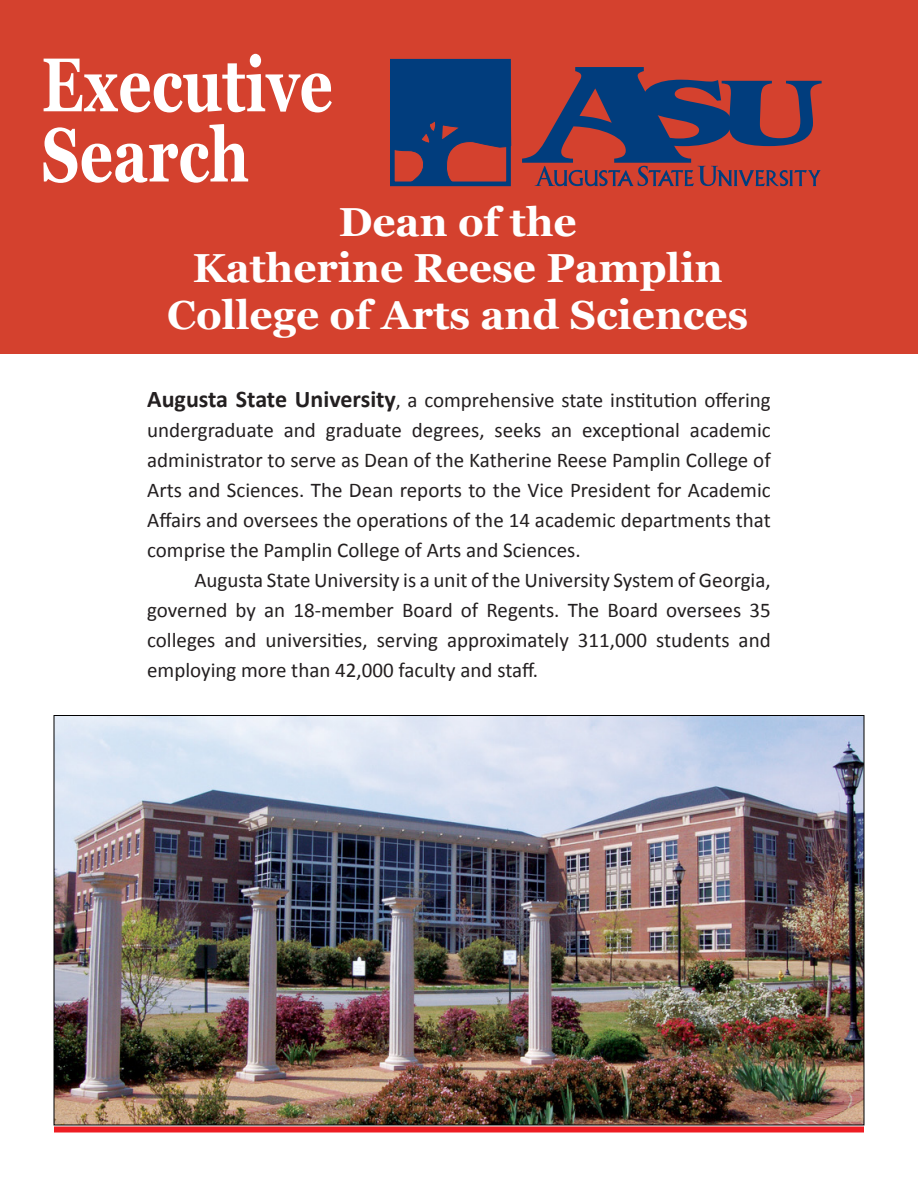
<style>
.page{position:relative;width:918px;height:1188px;background:#fff}
.page>*{position:absolute;margin:0;border:0;box-sizing:border-box;transform-origin:0 0}
.t1{font:700 76.05px "Georgia";color:#fff;scale:.77 1}
.t2{font:700 40.5px "Georgia";color:#fff}
.t3{font:21px/30px "Calibri";color:#231f20;text-align:justify}
.s1{font-weight:700;font-size:24px}
.s2{font-size:19.95px}
</style>
<div class="page">
<div style="left:0;top:0;width:918px;height:353px;background:#d4412e"></div>
<svg style="left:396px;top:65px;width:109px;height:115px"></svg>
<div style="left:390px;top:59px;width:121px;height:127px;border:5px solid #013d7d"></div>
<svg style="left:522px;top:67px;width:300px;height:119px"></svg>
<div style="left:54px;top:1126px;width:810px;height:6px;background:#ee1d23"></div>
<img style="left:56px;top:717px;width:806px;height:406px">
<p class="t1" style="left:42px;top:42px;width:380px">Executive</p>
<p class="t1" style="left:42px;top:112px;width:271px">Search</p>
<p class="t2" style="left:339px;top:199px;width:240px">Dean of the</p>
<p class="t2" style="left:193px;top:245px;width:532px">Katherine Reese Pamplin</p>
<p class="t2" style="left:167px;top:292px;width:583px">College of Arts and Sciences</p>
<p class="t3" style="left:147px;top:384px;width:625px"><span class="s1">Augusta State University</span><span class="s2">,</span> a comprehensive state institution offering undergraduate and graduate degrees, seeks an exceptional academic administrator to serve as Dean of the Katherine Reese Pamplin College of Arts and Sciences. The Dean reports to the Vice President for Academic Affairs and oversees the operations of the 14 academic departments that comprise the Pamplin College of Arts and Sciences.</p>
<p class="t3" style="left:147px;top:564px;width:625px;text-indent:47px">Augusta State University is a unit of the University System of Georgia, governed by an 18-member Board of Regents. The Board oversees 35 colleges and universities, serving approximately 311,000 students and employing more than 42,000 faculty and staff.</p>
</div>
